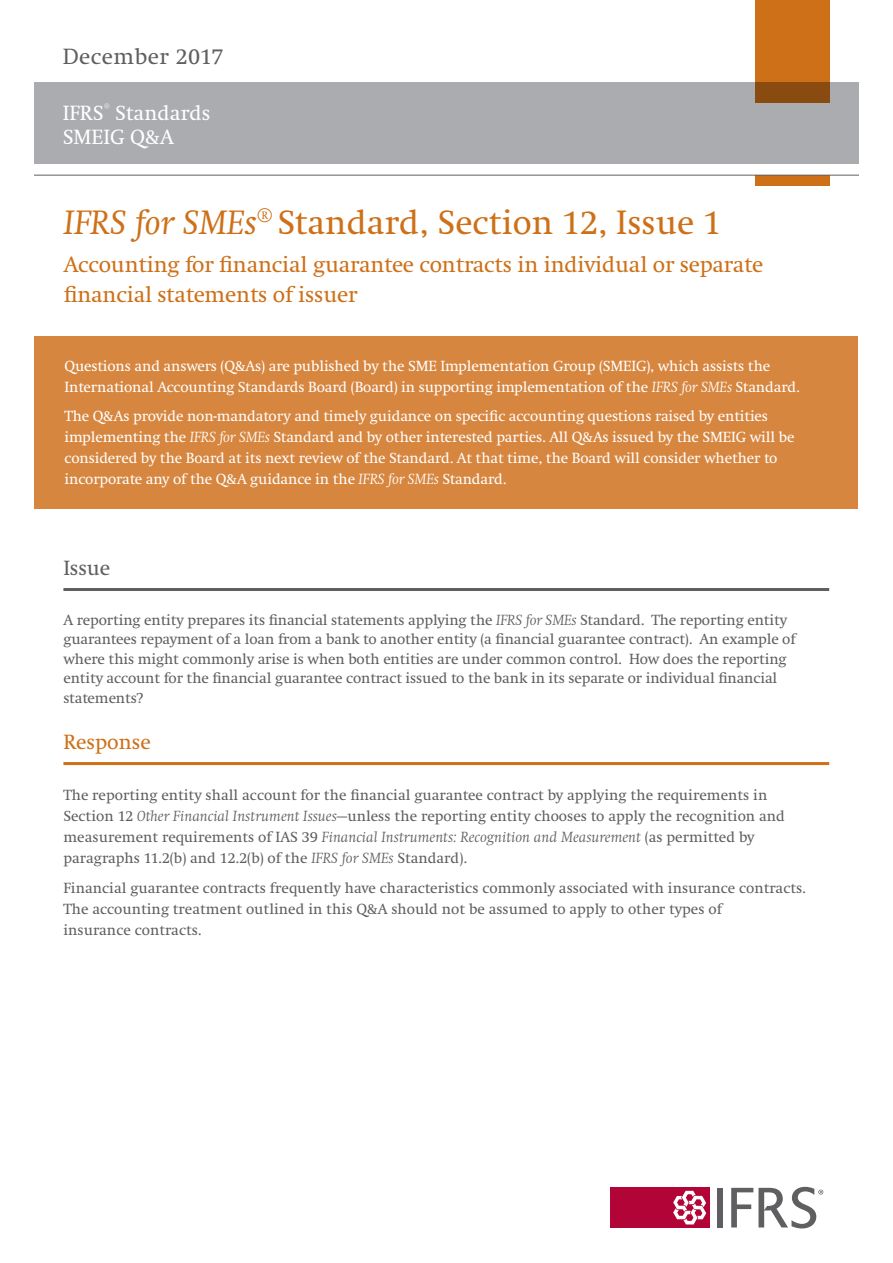
<style>
.page{position:relative;width:893px;height:1263px;background:#fff}
.page>*{position:absolute;margin:0;border:0;box-sizing:border-box;transform-origin:0 0}
.Head{font:700 34.5px "Swift LT Pro";color:#ce7018}
.Subheading{font:700 22.5px/30px "Swift LT Pro";letter-spacing:-.01em;color:#ce7018}
.date{font:22.5px "Swift LT Pro";letter-spacing:.02em;color:#5f5f62}
.Top_bar_whiteout_tex{font:21px "Swift LT Pro";color:#fff}
.Response_heading{font:700 21px "Swift LT Pro";color:#ce7018}
.Issue_Heading{font:21px "Swift LT Pro";letter-spacing:-.01em;color:#5f5f62}
.para{font:15px/21px "Swift LT Pro";letter-spacing:-.01em;color:#5f5f62}
.body{font:15px/21px "Swift LT Pro";letter-spacing:-.01em;color:#fff}
.s1{font-style:italic}
</style>
<div class="page">
<div style="left:611px;top:1187px;width:99px;height:41px;background:#b30437"></div>
<svg style="left:673px;top:1191px;width:33px;height:33px"></svg>
<div style="left:717px;top:1188px;width:6px;height:39px;background:#5f5f62"></div>
<svg style="left:731px;top:1187px;width:92px;height:41px"></svg>
<div style="left:755px;top:175px;width:74px;height:11px;background:#ce7018"></div>
<div style="left:34px;top:82px;width:825px;height:82px;background:#abacb0"></div>
<svg style="left:755px;top:0;width:74px;height:103px;background:#c06816"></svg>
<hr style="left:34px;top:175px;width:825px;height:1px;background:#5f5f62">
<hr style="left:63px;top:588px;width:766px;height:3px;background:#5f5f62">
<hr style="left:63px;top:762px;width:766px;height:3px;background:#ce7018">
<div style="left:35px;top:336px;width:823px;height:172px;background:#d7863f"></div>
<p class="date" style="left:63px;top:43px;width:162px">December 2017</p>
<p class="Top_bar_whiteout_tex" style="left:63px;top:101px;width:149px">IFRS<sup>®</sup> Standards</p>
<p class="Top_bar_whiteout_tex" style="left:63px;top:125px;width:113px">SMEIG Q&amp;A</p>
<p class="Head" style="left:64px;top:202px;width:660px"><span class="s1">IFRS for SMEs</span><sup>®</sup> Standard, Section 12, Issue 1</p>
<p class="Subheading" style="left:64px;top:250px;width:701px">Accounting for financial guarantee contracts in individual or separate financial statements of issuer</p>
<p class="body" style="left:65px;top:355px;width:737px">Questions and answers (Q&amp;As) are published by the SME Implementation Group (SMEIG), which assists the<br>International Accounting Standards Board (Board) in supporting implementation of the <span class="s1">IFRS for SMEs</span> Standard.</p>
<p class="body" style="left:65px;top:406px;width:731px">The Q&amp;As provide non-mandatory and timely guidance on specific accounting questions raised by entities implementing the <span class="s1">IFRS for SMEs</span> Standard and by other interested parties. All Q&amp;As issued by the SMEIG will be considered by the Board at its next review of the Standard. At that time, the Board will consider whether to incorporate any of the Q&amp;A guidance in the <span class="s1">IFRS for SMEs</span> Standard.</p>
<p class="Issue_Heading" style="left:63px;top:556px;width:48px">Issue</p>
<p class="para" style="left:63px;top:610px;width:734px;line-height:19.5px">A reporting entity prepares its financial statements applying the <span class="s1">IFRS for SMEs</span> Standard. The reporting entity guarantees repayment of a loan from a bank to another entity (a financial guarantee contract). An example of where this might commonly arise is when both entities are under common control. How does the reporting entity account for the financial guarantee contract issued to the bank in its separate or individual financial statements?</p>
<p class="Response_heading" style="left:63px;top:730px;width:89px">Response</p>
<p class="para" style="left:63px;top:785px;width:723px">The reporting entity shall account for the financial guarantee contract by applying the requirements in Section 12 <span class="s1">Other Financial Instrument Issues</span>—unless the reporting entity chooses to apply the recognition and measurement requirements of IAS 39 <span class="s1">Financial Instruments: Recognition and Measurement</span> (as permitted by paragraphs 11.2(b) and 12.2(b) of the <span class="s1">IFRS for SMEs</span> Standard).</p>
<p class="para" style="left:63px;top:877px;width:744px">Financial guarantee contracts frequently have characteristics commonly associated with insurance contracts.<br>The accounting treatment outlined in this Q&amp;A should not be assumed to apply to other types of<br>insurance contracts.</p>
</div>
